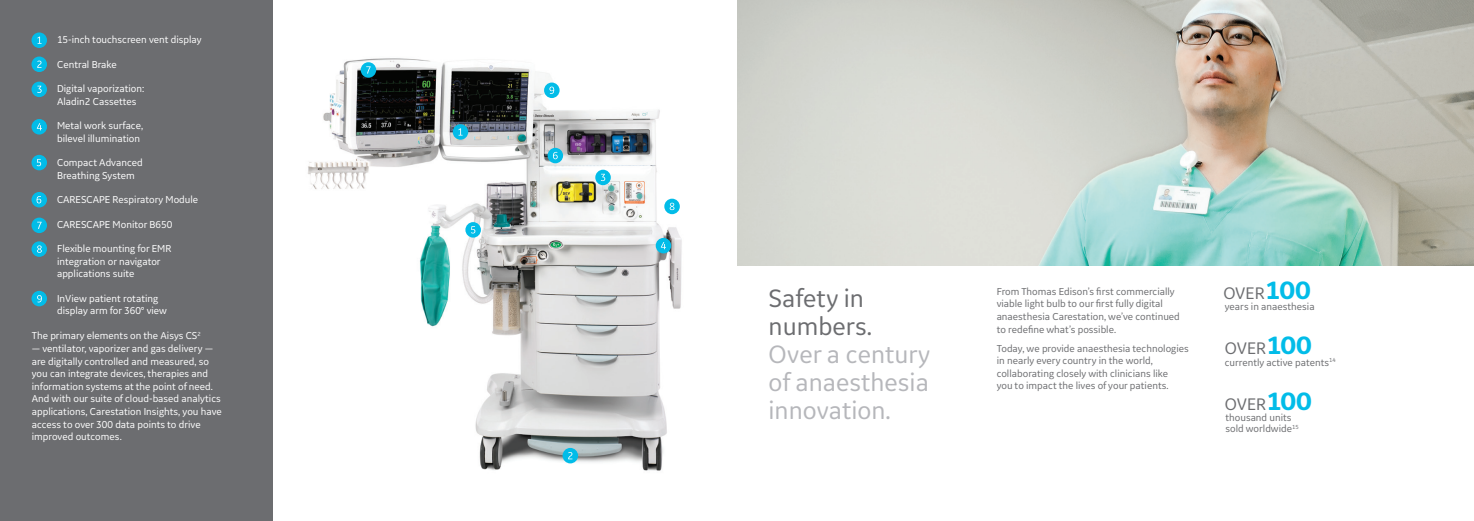
<style>
.page{position:relative;width:1474px;height:521px;background:#fff}
.page>*{position:absolute;margin:0;border:0;box-sizing:border-box;transform-origin:0 0}
.t1{font:26.25px/28px "GE Inspira Sans";color:#b6b7bb;text-align:justify}
.t2{font:26.25px/28px "GE Inspira Sans";color:#6c6d70}
.t3{font:17.5px "GE Inspira Sans";color:#6c6d70}
.Paragraph_Style_1{font:10.5px/12.6px "GE Inspira Sans";color:#fff}
.t4{font:10.5px/12.6px "GE Inspira Sans";color:#6c6d70}
.s1{font-weight:700;font-size:26.25px;color:#02bce8}
</style>
<div class="page">
<div style="left:0;top:0;width:273px;height:521px;background:#6c6d70"></div>
<img style="left:308px;top:58px;width:374px;height:413px">
<img style="left:737px;top:0;width:736px;height:265px">
<div style="left:32px;top:32px;width:15px;height:16px;background:#02bce8;border-radius:50%"></div>
<div style="left:32px;top:57px;width:15px;height:15px;background:#02bce8;border-radius:50%"></div>
<div style="left:32px;top:82px;width:15px;height:15px;background:#02bce8;border-radius:50%"></div>
<div style="left:32px;top:119px;width:15px;height:16px;background:#02bce8;border-radius:50%"></div>
<div style="left:32px;top:155px;width:15px;height:15px;background:#02bce8;border-radius:50%"></div>
<div style="left:32px;top:192px;width:15px;height:15px;background:#02bce8;border-radius:50%"></div>
<div style="left:32px;top:218px;width:15px;height:15px;background:#02bce8;border-radius:50%"></div>
<div style="left:32px;top:241px;width:15px;height:16px;background:#02bce8;border-radius:50%"></div>
<div style="left:32px;top:291px;width:15px;height:15px;background:#02bce8;border-radius:50%"></div>
<svg style="left:37px;top:86px;width:5px;height:7px"></svg>
<svg style="left:37px;top:245px;width:5px;height:8px"></svg>
<svg style="left:37px;top:123px;width:5px;height:7px"></svg>
<svg style="left:37px;top:159px;width:4px;height:7px"></svg>
<svg style="left:37px;top:196px;width:4px;height:7px"></svg>
<svg style="left:547px;top:148px;width:16px;height:15px"></svg>
<svg style="left:553px;top:152px;width:4px;height:7px"></svg>
<svg style="left:37px;top:222px;width:5px;height:7px"></svg>
<div style="left:361px;top:62px;width:15px;height:16px;background:#02bce8;border-radius:50%"></div>
<svg style="left:366px;top:66px;width:4px;height:8px"></svg>
<svg style="left:37px;top:295px;width:5px;height:7px"></svg>
<div style="left:544px;top:83px;width:15px;height:15px;background:#02bce8;border-radius:50%"></div>
<svg style="left:549px;top:87px;width:5px;height:7px"></svg>
<svg style="left:37px;top:37px;width:5px;height:7px"></svg>
<div style="left:453px;top:124px;width:15px;height:16px;background:#02bce8;border-radius:50%"></div>
<svg style="left:458px;top:128px;width:4px;height:8px"></svg>
<svg style="left:37px;top:61px;width:5px;height:7px"></svg>
<div style="left:595px;top:170px;width:16px;height:15px;background:#02bce8;border-radius:50%"></div>
<svg style="left:601px;top:174px;width:4px;height:7px"></svg>
<svg style="left:664px;top:199px;width:16px;height:15px"></svg>
<svg style="left:669px;top:203px;width:5px;height:7px"></svg>
<div style="left:655px;top:238px;width:16px;height:15px;background:#02bce8;border-radius:50%"></div>
<svg style="left:661px;top:242px;width:5px;height:7px"></svg>
<svg style="left:465px;top:222px;width:16px;height:16px"></svg>
<svg style="left:471px;top:226px;width:4px;height:7px"></svg>
<div style="left:562px;top:448px;width:16px;height:15px;background:#02bce8;border-radius:50%"></div>
<svg style="left:568px;top:452px;width:4px;height:7px"></svg>
<p class="Paragraph_Style_1" style="left:57px;top:33px;width:146px">15-inch touchscreen vent display</p>
<p class="Paragraph_Style_1" style="left:57px;top:58px;width:61px">Central Brake</p>
<p class="Paragraph_Style_1" style="left:57px;top:82px;width:89px">Digital vaporization:<br>Aladin2 Cassettes</p>
<p class="Paragraph_Style_1" style="left:57px;top:119px;width:88px">Metal work surface, bilevel illumination</p>
<p class="Paragraph_Style_1" style="left:57px;top:156px;width:87px">Compact Advanced<br>Breathing System</p>
<p class="Paragraph_Style_1" style="left:57px;top:193px;width:143px">CARESCAPE Respiratory Module</p>
<p class="Paragraph_Style_1" style="left:57px;top:218px;width:117px">CARESCAPE Monitor B650</p>
<p class="Paragraph_Style_1" style="left:57px;top:242px;width:116px">Flexible mounting for EMR integration or navigator applications suite</p>
<p class="Paragraph_Style_1" style="left:57px;top:292px;width:111px">InView patient rotating display arm for 360° view</p>
<p class="Paragraph_Style_1" style="left:32px;top:329px;width:170px">The primary elements on the Aisys CS<sup>2</sup></p>
<p class="Paragraph_Style_1" style="left:32px;top:342px;width:191px">— ventilator, vaporizer and gas delivery — are digitally controlled and measured, so you can integrate devices, therapies and information systems at the point of need.<br>And with our suite of cloud-based analytics applications, Carestation Insights, you have access to over 300 data points to drive improved outcomes.</p>
<p class="t2" style="left:768px;top:283px;width:105px">Safety in numbers.</p>
<p class="t1" style="left:768px;top:339px;width:163px">Over a century of anaesthesia innovation.</p>
<p class="t4" style="left:996px;top:285px;width:185px">From Thomas Edison’s first commercially viable light bulb to our first fully digital anaesthesia Carestation, we’ve continued to redefine what’s possible.</p>
<p class="t4" style="left:996px;top:341px;width:194px">Today, we provide anaesthesia technologies in nearly every country in the world, collaborating closely with clinicians like<br>you to impact the lives of your patients.</p>
<p class="t3" style="left:1223px;top:282px;width:89px">OVER<span class="s1">100</span></p>
<p class="t4" style="left:1224px;top:300px;width:91px">years in anaesthesia</p>
<p class="t3" style="left:1224px;top:337px;width:89px">OVER<span class="s1">100</span></p>
<p class="t4" style="left:1224px;top:356px;width:112px">currently active patents<sup>14</sup></p>
<p class="t3" style="left:1224px;top:393px;width:89px">OVER<span class="s1">100</span></p>
<p class="t4" style="left:1225px;top:412px;width:75px;line-height:11.1px">thousand units sold worldwide<sup>15</sup></p>
</div>
